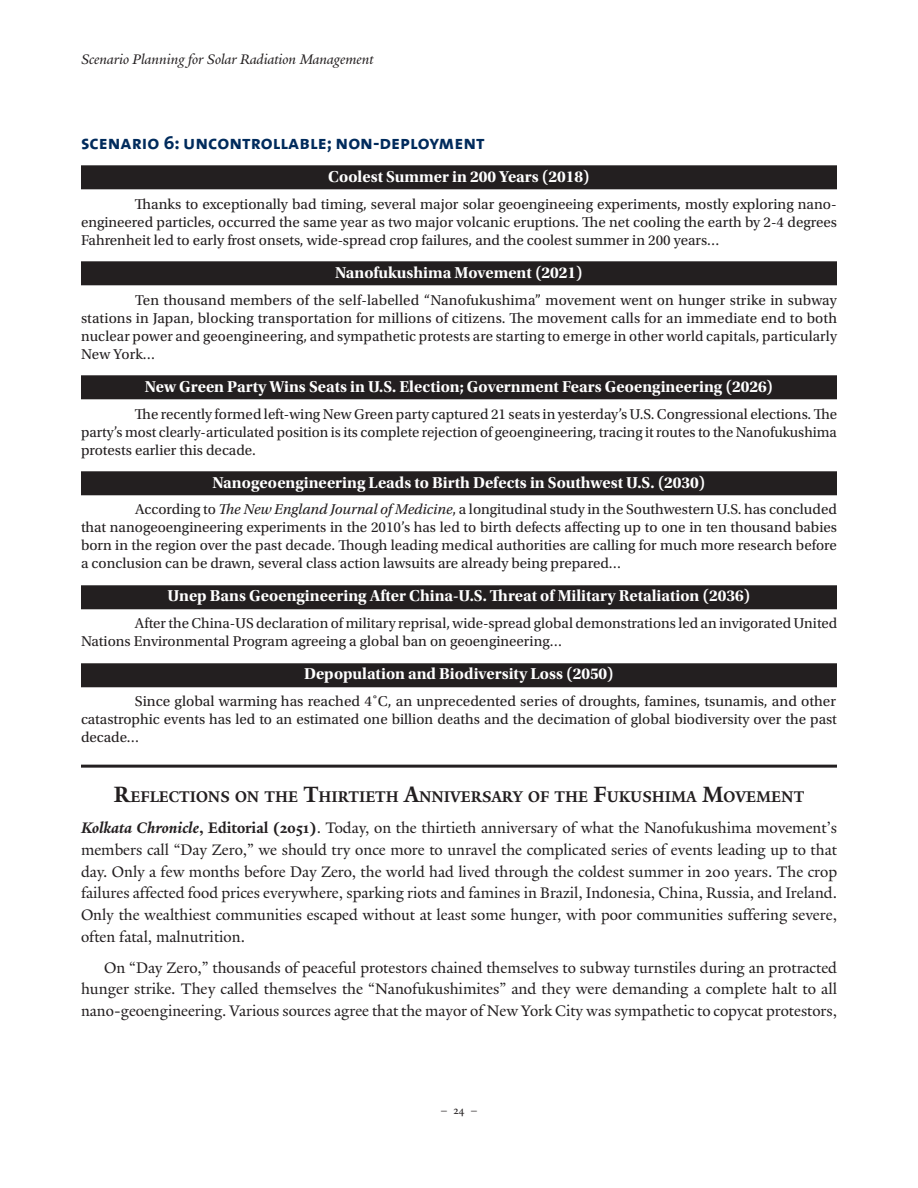
<style>
.page{position:relative;width:918px;height:1188px;background:#fff}
.page>*{position:absolute;margin:0;border:0;box-sizing:border-box;transform-origin:0 0}
.Heading_1{font:19.5px "The Sans Bold Caps";color:#002b5c}
.Body_Paragraph{font:700 16.8px "Yale Design";color:#231f20}
.Body_Paragraph-2{font:16.5px/21.8px "Yale Design";color:#231f20;text-align:justify}
.Body_Paragraph-3{font:16.5px "Utopia Std Bold Subh";color:#fff}
.Body_Paragraph-4{font:15px/18px "Utopia Std";color:#231f20;text-align:justify}
.t1{font:italic 15px "Yale Design";color:#231f20}
.t2{font:12px "Yale Design";color:#231f20}
.s1{font-family:"The Sans B7";font-weight:700}
.s2{font-style:italic}
.s3{font-size:24px}
.s4{font-weight:700;font-style:italic}
.s5{font-weight:700}
</style>
<div class="page">
<div style="left:81px;top:165px;width:756px;height:24px;background:#231f20"></div>
<div style="left:81px;top:261px;width:756px;height:24px;background:#231f20"></div>
<div style="left:81px;top:375px;width:756px;height:24px;background:#231f20"></div>
<div style="left:81px;top:471px;width:756px;height:24px;background:#231f20"></div>
<div style="left:81px;top:585px;width:756px;height:24px;background:#231f20"></div>
<div style="left:81px;top:663px;width:756px;height:24px;background:#231f20"></div>
<hr style="left:81px;top:765px;width:756px;height:3px;background:#231f20">
<p class="t1" style="left:81px;top:50px;width:294px">Scenario Planning for Solar Radiation Management</p>
<p class="Heading_1" style="left:81px;top:126px;width:405px">scenario <span class="s1">6</span>: uncontrollable; non-deployment</p>
<p class="Body_Paragraph-3" style="left:328px;top:167px;width:263px">Coolest Summer in 200 Years (2018)</p>
<p class="Body_Paragraph-4" style="left:81px;top:195px;width:757px;text-indent:54px">Thanks to exceptionally bad timing, several major solar geoengineeing experiments, mostly exploring nano&shy;engineered particles, occurred the same year as two major volcanic eruptions. The net cooling the earth by 2-4 degrees Fahrenheit led to early frost onsets, wide-spread crop failures, and the coolest summer in 200 years…</p>
<p class="Body_Paragraph-3" style="left:335px;top:263px;width:249px">Nanofukushima Movement (2021)</p>
<p class="Body_Paragraph-4" style="left:81px;top:291px;width:758px;text-indent:54px">Ten thousand members of the self-labelled “Nanofukushima” movement went on hunger strike in subway stations in Japan, blocking transportation for millions of citizens. The movement calls for an immediate end to both nuclear power and geoengineering, and sympathetic protests are starting to emerge in other world capitals, particularly New York…</p>
<p class="Body_Paragraph-3" style="left:145px;top:377px;width:630px">New Green Party Wins Seats in U.S. Election; Government Fears Geoengineering (2026)</p>
<p class="Body_Paragraph-4" style="left:81px;top:405px;width:758px;text-indent:54px">The recently formed left-wing New Green party captured 21 seats in yesterday’s U.S. Congressional elections. The party’s most clearly-articulated position is its complete rejection of geoengineering, tracing it routes to the Nanofukushima protests earlier this decade.</p>
<p class="Body_Paragraph-3" style="left:212px;top:473px;width:495px">Nanogeoengineering Leads to Birth Defects in Southwest U.S. (2030)</p>
<p class="Body_Paragraph-4" style="left:81px;top:501px;width:758px;text-indent:54px">According to <span class="s2">The New England Journal of Medicine</span>, a longitudinal study in the Southwestern U.S. has concluded that nanogeoengineering experiments in the 2010’s has led to birth defects affecting up to one in ten thousand babies born in the region over the past decade. Though leading medical authorities are calling for much more research before a conclusion can be drawn, several class action lawsuits are already being prepared…</p>
<p class="Body_Paragraph-3" style="left:168px;top:587px;width:584px">Unep Bans Geoengineering After China-U.S. Threat of Military Retaliation (2036)</p>
<p class="Body_Paragraph-4" style="left:81px;top:615px;width:758px;text-indent:54px">After the China-US declaration of military reprisal, wide-spread global demonstrations led an invigorated United<br>Nations Environmental Program agreeing a global ban on geoengineering…</p>
<p class="Body_Paragraph-3" style="left:304px;top:665px;width:311px">Depopulation and Biodiversity Loss (2050)</p>
<p class="Body_Paragraph-4" style="left:81px;top:693px;width:757px;text-indent:54px">Since global warming has reached 4˚C, an unprecedented series of droughts, famines, tsunamis, and other catastrophic events has led to an estimated one billion deaths and the decimation of global biodiversity over the past decade…</p>
<p class="Body_Paragraph" style="left:114px;top:787px;width:692px"><span class="s3">R</span>EFLECTIONS ON THE <span class="s3">T</span>HIRTIETH <span class="s3">A</span>NNIVERSARY OF THE <span class="s3">F</span>UKUSHIMA <span class="s3">M</span>OVEMENT</p>
<p class="Body_Paragraph-2" style="left:81px;top:817px;width:758px"><span class="s4">Kolkata Chronicle</span><span class="s5">, Editorial (2051)</span>. Today, on the thirtieth anniversary of what the Nanofukushima movement’s members call “Day Zero,” we should try once more to unravel the complicated series of events leading up to that day. Only a few months before Day Zero, the world had lived through the coldest summer in 200 years. The crop failures affected food prices everywhere, sparking riots and famines in Brazil, Indonesia, China, Russia, and Ireland.<br>Only the wealthiest communities escaped without at least some hunger, with poor communities suffering severe, often fatal, malnutrition.</p>
<p class="Body_Paragraph-2" style="left:81px;top:957px;width:758px;text-indent:23px">On “Day Zero,” thousands of peaceful protestors chained themselves to subway turnstiles during an protracted hunger strike. They called themselves the “Nanofukushimites” and they were demanding a complete halt to all nano-geoengineering. Various sources agree that the mayor of New York City was sympathetic to copycat protestors,</p>
<p class="t2" style="left:440px;top:1103px;width:39px">– 24 –</p>
</div>
